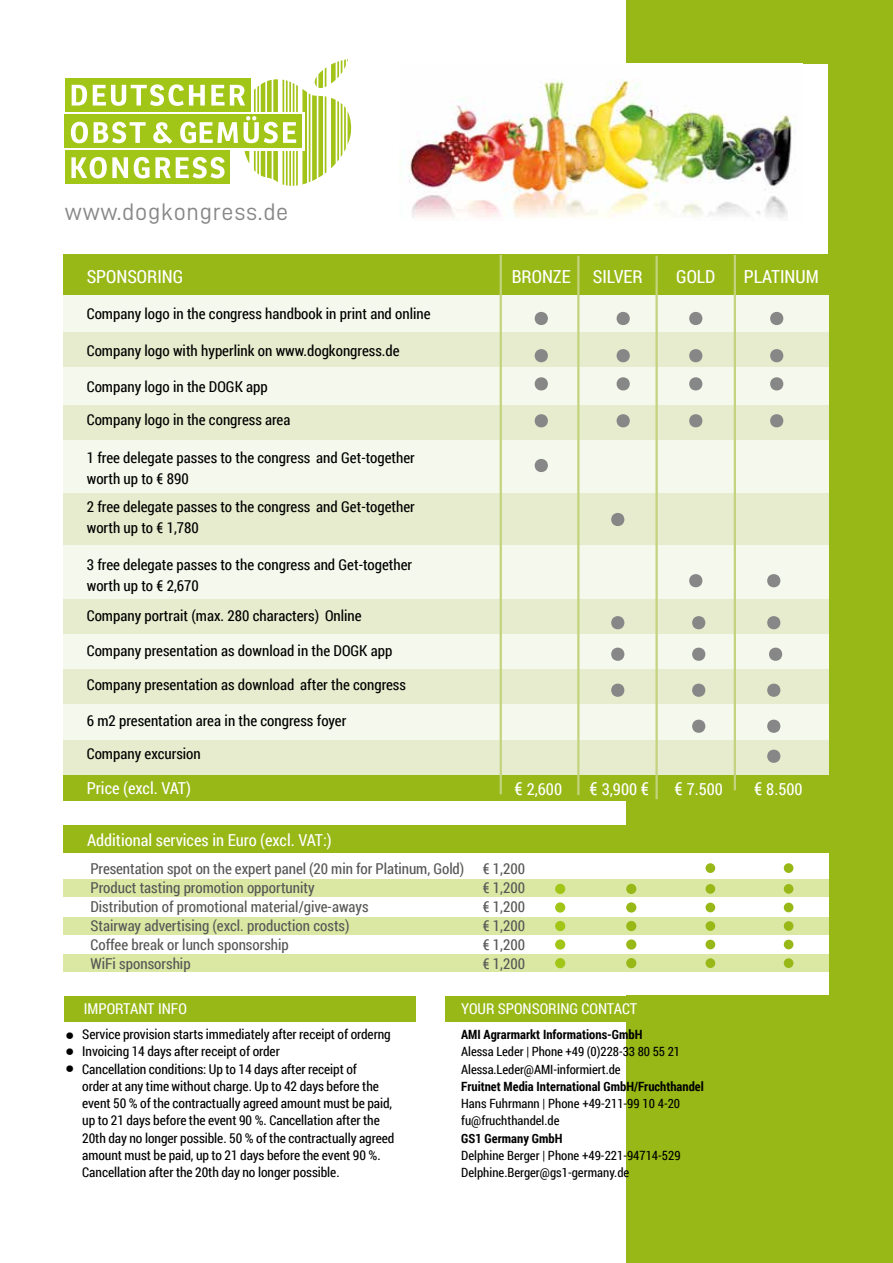
<style>
.page{position:relative;width:893px;height:1263px;background:#fff}
.page>*{position:absolute;margin:0;border:0;box-sizing:border-box;transform-origin:0 0}
.t1{font:54px "D DIN Condensed";color:#878787}
.t2{font:24px "D DIN";letter-spacing:.03em;color:#878787}
.t3{font:18px "Roboto Condensed";color:#fff}
.t4{font:16.5px "Roboto Condensed";color:#fff}
.t5{font:15px/21px "Roboto Condensed";color:#000}
.t6{font:15px/19px "Roboto Condensed";color:#575756}
.t7{font:15px "Roboto Condensed";color:#fff}
.t8{font:13.5px/17.2px "Roboto Condensed";letter-spacing:-.005em;color:#000}
.t9{font:12.75px/17.2px "Roboto Condensed";color:#000}
.t10{font:700 12.75px "Roboto Condensed";color:#000}
.s1{font-size:18px}
.s2{font-family:"D DIN Condensed";font-size:27px}
</style>
<div class="page">
<div style="left:626px;top:0;width:267px;height:1263px;background:#97b816"></div>
<div style="left:394px;top:64px;width:434px;height:207px;background:#fff"></div>
<img style="left:399px;top:79px;width:397px;height:139px">
<div style="left:64px;top:294px;width:765px;height:506px;background:#f5f8ec"></div>
<div style="left:64px;top:254px;width:765px;height:40px;background:#97b816"></div>
<div style="left:64px;top:333px;width:765px;height:34px;background:#e6eccd"></div>
<div style="left:64px;top:493px;width:765px;height:51px;background:#e6eccd"></div>
<div style="left:64px;top:405px;width:765px;height:34px;background:#e6eccd"></div>
<div style="left:64px;top:600px;width:765px;height:34px;background:#e6eccd"></div>
<div style="left:64px;top:670px;width:765px;height:34px;background:#e6eccd"></div>
<div style="left:64px;top:740px;width:765px;height:35px;background:#e6eccd"></div>
<div style="left:64px;top:775px;width:765px;height:25px;background:#97b816"></div>
<hr style="left:500px;top:255px;width:2px;height:539px;background:#c3d37e">
<hr style="left:577px;top:256px;width:2px;height:539px;background:#c3d37e">
<hr style="left:655px;top:256px;width:3px;height:543px;background:#c3d37e">
<hr style="left:734px;top:255px;width:2px;height:535px;background:#c3d37e">
<div style="left:65px;top:78px;width:185px;height:34px;background:#a2c617"></div>
<div style="left:65px;top:150px;width:165px;height:34px;background:#a2c617"></div>
<div style="left:65px;top:115px;width:237px;height:33px;background:#a2c617"></div>
<svg style="left:71px;top:59px;width:281px;height:127px"></svg>
<div style="left:64px;top:996px;width:351px;height:25px;background:#97b816"></div>
<div style="left:445px;top:996px;width:352px;height:25px;background:#97b816"></div>
<div style="left:87px;top:827px;width:742px;height:168px;background:#fff"></div>
<div style="left:64px;top:917px;width:765px;height:17px;background:#dae8a4"></div>
<div style="left:64px;top:955px;width:765px;height:17px;background:#dae8a4"></div>
<div style="left:64px;top:880px;width:765px;height:17px;background:#dae8a4"></div>
<div style="left:555px;top:939px;width:10px;height:11px;background:#a2c617;border-radius:50%"></div>
<div style="left:626px;top:939px;width:10px;height:11px;background:#97b816;border-radius:50%"></div>
<div style="left:705px;top:940px;width:10px;height:9px;background:#97b816;border-radius:50%"></div>
<div style="left:784px;top:940px;width:9px;height:9px;background:#97b816;border-radius:50%"></div>
<div style="left:555px;top:902px;width:10px;height:10px;background:#a2c617;border-radius:50%"></div>
<div style="left:626px;top:902px;width:10px;height:10px;background:#97b816;border-radius:50%"></div>
<div style="left:705px;top:903px;width:10px;height:9px;background:#97b816;border-radius:50%"></div>
<div style="left:784px;top:903px;width:9px;height:9px;background:#97b816;border-radius:50%"></div>
<div style="left:705px;top:863px;width:10px;height:10px;background:#97b816;border-radius:50%"></div>
<div style="left:784px;top:863px;width:9px;height:10px;background:#97b816;border-radius:50%"></div>
<div style="left:555px;top:921px;width:10px;height:10px;background:#a2c617;border-radius:50%"></div>
<div style="left:626px;top:921px;width:10px;height:10px;background:#97b816;border-radius:50%"></div>
<div style="left:705px;top:921px;width:10px;height:10px;background:#97b816;border-radius:50%"></div>
<div style="left:784px;top:921px;width:9px;height:10px;background:#97b816;border-radius:50%"></div>
<div style="left:555px;top:884px;width:10px;height:10px;background:#a2c617;border-radius:50%"></div>
<div style="left:626px;top:884px;width:10px;height:10px;background:#97b816;border-radius:50%"></div>
<div style="left:705px;top:884px;width:10px;height:10px;background:#97b816;border-radius:50%"></div>
<div style="left:784px;top:884px;width:9px;height:10px;background:#97b816;border-radius:50%"></div>
<div style="left:555px;top:958px;width:10px;height:10px;background:#a2c617;border-radius:50%"></div>
<div style="left:626px;top:958px;width:10px;height:10px;background:#97b816;border-radius:50%"></div>
<div style="left:705px;top:958px;width:10px;height:10px;background:#97b816;border-radius:50%"></div>
<div style="left:784px;top:958px;width:9px;height:10px;background:#97b816;border-radius:50%"></div>
<div style="left:64px;top:825px;width:829px;height:28px;background:#97b816"></div>
<h2 class="t2" style="left:65px;top:198px;width:225px">www.dogkongress.de</h2>
<p class="t3" style="left:87px;top:264px;width:98px">SPONSORING</p>
<p class="t3" style="left:512px;top:264px;width:132px">BRONZE SILVER</p>
<p class="t3" style="left:676px;top:264px;width:41px">GOLD</p>
<p class="t3" style="left:744px;top:264px;width:76px">PLATINUM</p>
<p class="t5" style="left:87px;top:303px;width:345px">Company logo in the congress handbook in print and online</p>
<h1 class="t1" style="left:530px;top:287px;width:260px">• •••</h1>
<p class="t5" style="left:87px;top:340px;width:314px">Company logo with hyperlink on www.dogkongress.de</p>
<h1 class="t1" style="left:530px;top:324px;width:260px">• •••</h1>
<p class="t5" style="left:87px;top:375px;width:183px">Company logo in the DOGK app</p>
<h1 class="t1" style="left:530px;top:352px;width:260px">• •••</h1>
<p class="t5" style="left:87px;top:409px;width:205px">Company logo in the congress area</p>
<h1 class="t1" style="left:530px;top:389px;width:260px">• •••</h1>
<p class="t5" style="left:87px;top:446px;width:330px">1 free delegate passes to the congress and Get-together worth up to € 890</p>
<h1 class="t1" style="left:530px;top:434px;width:24px">•</h1>
<p class="t5" style="left:87px;top:496px;width:330px">2 free delegate passes to the congress and Get-together worth up to € 1,780</p>
<h1 class="t1" style="left:606px;top:488px;width:24px">•</h1>
<p class="t5" style="left:87px;top:554px;width:327px">3 free delegate passes to the congress and Get-together worth up to € 2,670</p>
<h1 class="t1" style="left:684px;top:549px;width:102px">• •</h1>
<p class="t5" style="left:87px;top:605px;width:276px">Company portrait (max. 280 characters) Online</p>
<h1 class="t1" style="left:606px;top:591px;width:180px">•••</h1>
<p class="t5" style="left:87px;top:639px;width:307px">Company presentation as download in the DOGK app</p>
<h1 class="t1" style="left:606px;top:623px;width:182px">•••</h1>
<p class="t5" style="left:87px;top:674px;width:321px">Company presentation as download after the congress</p>
<h1 class="t1" style="left:606px;top:659px;width:180px">• • •</h1>
<p class="t5" style="left:87px;top:710px;width:261px">6 m2 presentation area in the congress foyer</p>
<h1 class="t1" style="left:687px;top:695px;width:99px">• •</h1>
<p class="t5" style="left:87px;top:743px;width:116px">Company excursion</p>
<h1 class="t1" style="left:762px;top:725px;width:24px">•</h1>
<p class="t4" style="left:87px;top:776px;width:106px">Price (excl. VAT)</p>
<p class="t4" style="left:514px;top:778px;width:49px"><span class="s1">€</span> 2,600</p>
<p class="t4" style="left:589px;top:778px;width:61px"><span class="s1">€</span> 3,900 <span class="s1">€</span></p>
<p class="t4" style="left:674px;top:778px;width:50px"><span class="s1">€</span> 7.500</p>
<p class="t4" style="left:754px;top:778px;width:50px"><span class="s1">€</span> 8.500</p>
<p class="t4" style="left:87px;top:829px;width:246px">Additional services in Euro (excl. VAT:)</p>
<p class="t6" style="left:90px;top:859px;width:436px">Presentation spot on the expert panel (20 min for Platinum, Gold) € 1,200<br>Product tasting promotion opportunity</p>
<p class="t6" style="left:483px;top:878px;width:44px">€ 1,200</p>
<p class="t6" style="left:90px;top:897px;width:280px">Distribution of promotional material/give-aways</p>
<p class="t6" style="left:483px;top:897px;width:44px">€ 1,200</p>
<p class="t6" style="left:90px;top:916px;width:261px">Stairway advertising (excl. production costs)</p>
<p class="t6" style="left:483px;top:916px;width:44px">€ 1,200</p>
<p class="t6" style="left:90px;top:935px;width:200px">Coffee break or lunch sponsorship</p>
<p class="t6" style="left:483px;top:935px;width:44px">€ 1,200</p>
<p class="t6" style="left:90px;top:954px;width:102px">WiFi sponsorship</p>
<p class="t6" style="left:483px;top:954px;width:44px">€ 1,200</p>
<p class="t7" style="left:84px;top:999px;width:105px">IMPORTANT INFO</p>
<p class="t8" style="left:64px;top:1025px;width:328px"><span class="s2">•</span> Service provision starts immediately after receipt of orderng</p>
<p class="t8" style="left:64px;top:1042px;width:217px"><span class="s2">•</span> Invoicing 14 days after receipt of order</p>
<p class="t8" style="left:82px;top:1060px;width:314px;text-indent:-18px"><span class="s2">•</span> Cancellation conditions: Up to 14 days after receipt of<br>order at any time without charge. Up to 42 days before the event 50 % of the contractually agreed amount must be paid, up to 21 days before the event 90 %. Cancellation after the 20th day no longer possible. 50 % of the contractually agreed amount must be paid, up to 21 days before the event 90 %.<br>Cancellation after the 20th day no longer possible.</p>
<p class="t7" style="left:461px;top:998px;width:178px">YOUR SPONSORING CONTACT</p>
<p class="t10" style="left:461px;top:1025px;width:183px">AMI Agrarmarkt Informations-GmbH</p>
<p class="t9" style="left:461px;top:1043px;width:220px">Alessa Leder | Phone +49 (0)228-33 80 55 21<br>Alessa.Leder@AMI-informiert.de</p>
<p class="t10" style="left:461px;top:1077px;width:244px">Fruitnet Media International GmbH/Fruchthandel</p>
<p class="t9" style="left:461px;top:1094px;width:220px">Hans Fuhrmann | Phone +49-211-99 10 4-20 fu@fruchthandel.de</p>
<p class="t10" style="left:461px;top:1129px;width:103px">GS1 Germany GmbH</p>
<p class="t9" style="left:461px;top:1146px;width:221px">Delphine Berger | Phone +49-221-94714-529<br>Delphine.Berger@gs1-germany.de</p>
</div>
